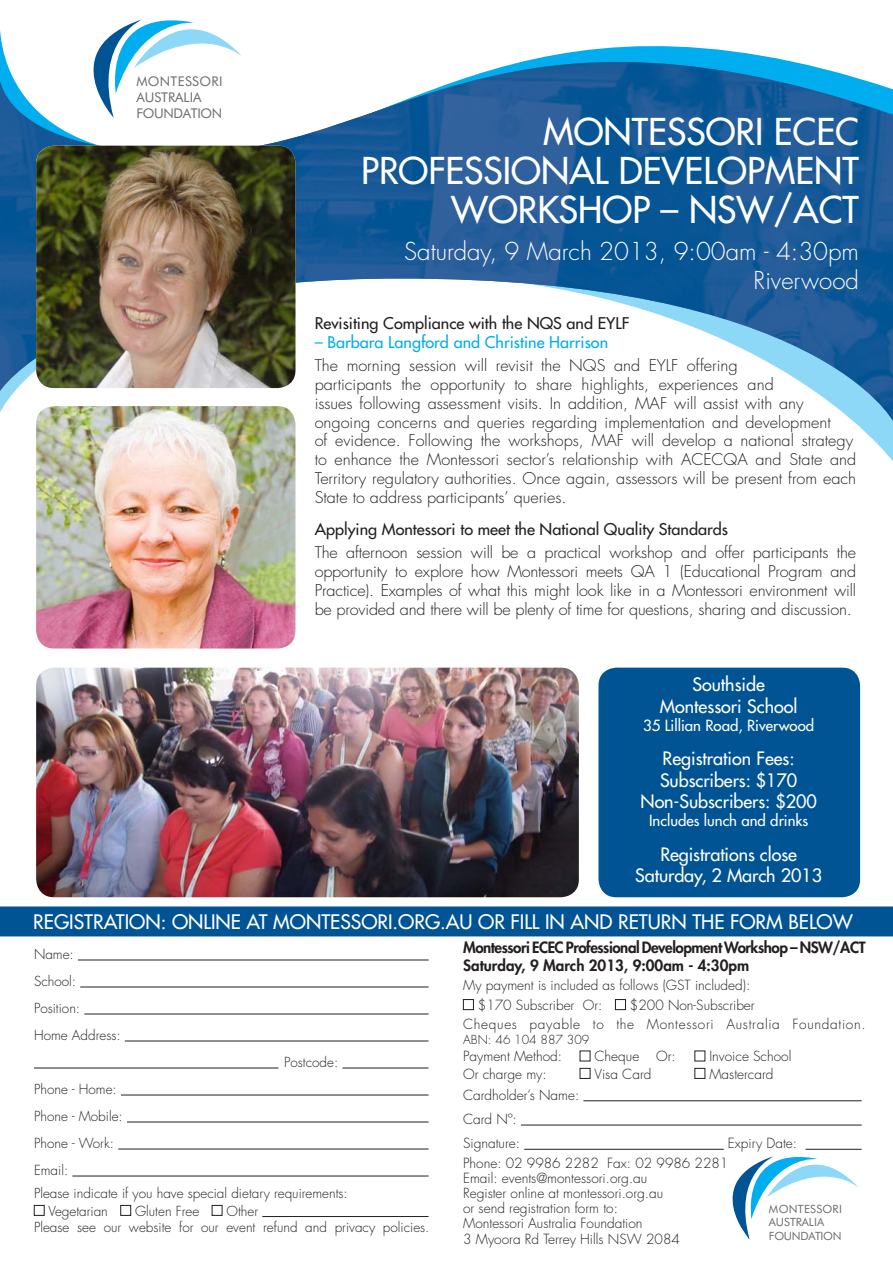
<style>
.page{position:relative;width:893px;height:1263px;background:#fff}
.page>*{position:absolute;margin:0;border:0;box-sizing:border-box;transform-origin:0 0}
.t1{font:500 36px/39px "Futura Std";color:#fff;text-align:right}
.t2{font:300 24px/28.8px "Futura Std";color:#fff;text-align:right}
.t3{font:500 19.5px "Futura Std";color:#fff}
.t4{font:500 18px/21.6px "Futura Std";letter-spacing:-.005em;color:#fff;text-align:center}
.t5{font:300 15.75px/18.9px "Futura Std";color:#231f20}
.t6{font:500 15.75px "Futura Std";color:#231f20}
.t7{font:500 15.75px "Futura Std";color:#00aeef}
.t8{font:800 15.15px/18.1px "Futura Std";letter-spacing:-.03em;color:#231f20}
.t9{font:500 15px "Futura Std";color:#fff}
.t10{font:300 13.65px/15.1px "Futura Std";color:#231f20}
.t11{font:300 13.65px/18.8px "Futura Std";letter-spacing:.05em;color:#231f20}
.t12{font:300 13.5px/27px "Futura Std";color:#231f20}
.t13{font:13.35px/16px "Futura BT";color:#6c6d70}
.t14{font:300 12.15px "Futura Std";color:#231f20}
.t15{font:11.4px/13.6px "Futura BT";color:#6c6d70}
</style>
<div class="page">
<div style="left:0;top:906px;width:893px;height:30px;background:#015494"></div>
<hr style="left:583px;top:1100px;width:279px;height:1px;background:#231f20">
<hr style="left:521px;top:1125px;width:341px;height:1px;background:#231f20">
<hr style="left:524px;top:1149px;width:200px;height:1px;background:#231f20">
<hr style="left:806px;top:1149px;width:56px;height:1px;background:#231f20">
<div style="left:463px;top:999px;width:11px;height:11px;border:1px solid #231f20"></div>
<div style="left:615px;top:999px;width:11px;height:11px;border:1px solid #231f20"></div>
<div style="left:580px;top:1068px;width:10px;height:11px;border:1px solid #231f20"></div>
<div style="left:695px;top:1068px;width:10px;height:11px;border:1px solid #231f20"></div>
<hr style="left:78px;top:960px;width:351px;height:1px;background:#231f20">
<hr style="left:80px;top:987px;width:349px;height:1px;background:#231f20">
<hr style="left:84px;top:1014px;width:345px;height:1px;background:#231f20">
<hr style="left:125px;top:1041px;width:304px;height:1px;background:#231f20">
<hr style="left:34px;top:1068px;width:245px;height:1px;background:#231f20">
<hr style="left:342px;top:1068px;width:87px;height:1px;background:#231f20">
<hr style="left:121px;top:1095px;width:308px;height:1px;background:#231f20">
<hr style="left:127px;top:1122px;width:302px;height:1px;background:#231f20">
<hr style="left:118px;top:1149px;width:311px;height:1px;background:#231f20">
<hr style="left:72px;top:1176px;width:357px;height:1px;background:#231f20">
<hr style="left:262px;top:1216px;width:167px;height:1px;background:#231f20">
<div style="left:34px;top:1205px;width:10px;height:10px;border:1px solid #231f20"></div>
<div style="left:120px;top:1205px;width:11px;height:10px;border:1px solid #231f20"></div>
<div style="left:212px;top:1205px;width:10px;height:10px;border:1px solid #231f20"></div>
<svg style="left:733px;top:1156px;width:125px;height:83px"></svg>
<svg style="left:0;top:19px;width:794px;height:43px"></svg>
<img style="left:0;top:62px;width:893px;height:359px">
<div style="left:598px;top:668px;width:262px;height:229px;background:#015494;border-radius:18px"></div>
<img style="left:36px;top:146px;width:259px;height:242px">
<img style="left:36px;top:406px;width:259px;height:242px">
<img style="left:36px;top:668px;width:543px;height:229px">
<p class="t13" style="left:136px;top:73px;width:88px">MONTESSORI<br>AUSTRALIA<br>FOUNDATION</p>
<h1 class="t1" style="left:543px;top:112px;width:23px">Montessori</h1>
<h1 class="t1" style="left:361px;top:112px;width:499px">ECEC<br>PROFESSIONAL DEVELOPMENT<br>WORKSHOP – NSW/ACT</h1>
<h2 class="t2" style="left:404px;top:237px;width:456px">Saturday, 9 March 2013, 9:00am - 4:30pm<br>Riverwood</h2>
<p class="t6" style="left:315px;top:313px;width:308px">Revisiting Compliance with the NQS and EYLF</p>
<p class="t7" style="left:315px;top:332px;width:295px">– Barbara Langford and Christine Harrison</p>
<p class="t5" style="left:315px;top:356px;width:543px">The morning session will revisit the NQS and EYLF offering<br>participants the opportunity to share highlights, experiences and<br>issues following assessment visits. In addition, MAF will assist with any ongoing concerns and queries regarding implementation and development<br>of evidence. Following the workshops, MAF will develop a national strategy to enhance the Montessori sector’s relationship with ACECQA and State and Territory regulatory authorities. Once again, assessors will be present from each State to address participants’ queries.</p>
<p class="t6" style="left:315px;top:519px;width:415px">Applying Montessori to meet the National Quality Standards</p>
<p class="t5" style="left:315px;top:543px;width:543px;text-align:justify">The afternoon session will be a practical workshop and offer participants the opportunity to explore how Montessori meets QA 1 (Educational Program and Practice). Examples of what this might look like in a Montessori environment will be provided and there will be plenty of time for questions, sharing and discussion.</p>
<p class="t4" style="left:660px;top:674px;width:139px">Southside<br>Montessori School</p>
<p class="t9" style="left:643px;top:716px;width:172px">35 Lillian Road, Riverwood</p>
<p class="t4" style="left:641px;top:748px;width:178px">Registration Fees:<br>Subscribers: $170<br>Non-Subscribers: $200</p>
<p class="t9" style="left:649px;top:811px;width:161px">Includes lunch and drinks</p>
<p class="t4" style="left:635px;top:843px;width:188px">Registrations close<br>Saturday, 2 March 2013</p>
<p class="t3" style="left:33px;top:909px;width:188px">REGISTRATION: On line</p>
<p class="t3" style="left:247px;top:909px;width:56px">at montessori</p>
<p class="t3" style="left:393px;top:909px;width:21px">.org</p>
<p class="t3" style="left:440px;top:909px;width:414px">.au or fill in an d return the form below</p>
<p class="t12" style="left:34px;top:941px;width:88px">Name:<br>School:<br>Position:<br>Home Address:</p>
<p class="t12" style="left:284px;top:1049px;width:56px">Postcode:</p>
<p class="t12" style="left:34px;top:1076px;width:90px">Phone - Home:<br>Phone - Mobile:<br>Phone - Work:<br>Email:</p>
<p class="t12" style="left:49px;top:1184px;width:301px;line-height:18px;text-indent:-15px">Please indicate if you have special dietary requirements:<br>Vegetarian</p>
<p class="t12" style="left:34px;top:1203px;width:397px;line-height:16.2px;text-indent:192px">Other<br>Please see our website for our event refund and privacy policies.</p>
<p class="t12" style="left:135px;top:1197px;width:66px">Gluten Free</p>
<p class="t8" style="left:463px;top:938px;width:404px">Montessori ECEC Professional Development Workshop – NSW/ACT<br>Saturday, 9 March 2013, 9:00am - 4:30pm</p>
<p class="t10" style="left:478px;top:975px;width:274px;line-height:20.4px;text-indent:-15px">My payment is included as follows (GST included): $170 Subscriber Or:</p>
<p class="t11" style="left:463px;top:996px;width:404px;text-indent:167px">$200 Non-Subscriber<br>Cheques payable to the Montessori Australia Foundation.</p>
<p class="t14" style="left:463px;top:1032px;width:128px">ABN: 46 104 887 309</p>
<p class="t10" style="left:463px;top:1049px;width:100px">Payment Method:</p>
<p class="t10" style="left:595px;top:1049px;width:83px">Cheque Or:</p>
<p class="t10" style="left:709px;top:1049px;width:84px">Invoice School</p>
<p class="t10" style="left:463px;top:1066px;width:85px">Or charge my:</p>
<p class="t10" style="left:595px;top:1066px;width:58px">Visa Card</p>
<p class="t10" style="left:709px;top:1066px;width:66px">Mastercard</p>
<p class="t10" style="left:463px;top:1083px;width:118px;line-height:24.3px">Cardholder’s Name:<br>Card Nº:<br>Signature:</p>
<p class="t10" style="left:463px;top:1134px;width:335px;line-height:19.5px;text-indent:265px">Expiry Date:<br>Phone: 02 9986 2282 Fax: 02 9986 2281</p>
<p class="t10" style="left:463px;top:1171px;width:218px">Email: events@montessori.org.au Register online at montessori.org.au<br>or send registration form to:<br>Montessori Australia Foundation<br>3 Myoora Rd Terrey Hills NSW 2084</p>
<p class="t15" style="left:769px;top:1202px;width:75px">MONTESSORI<br>AUSTRALIA<br>FOUNDATION</p>
</div>
